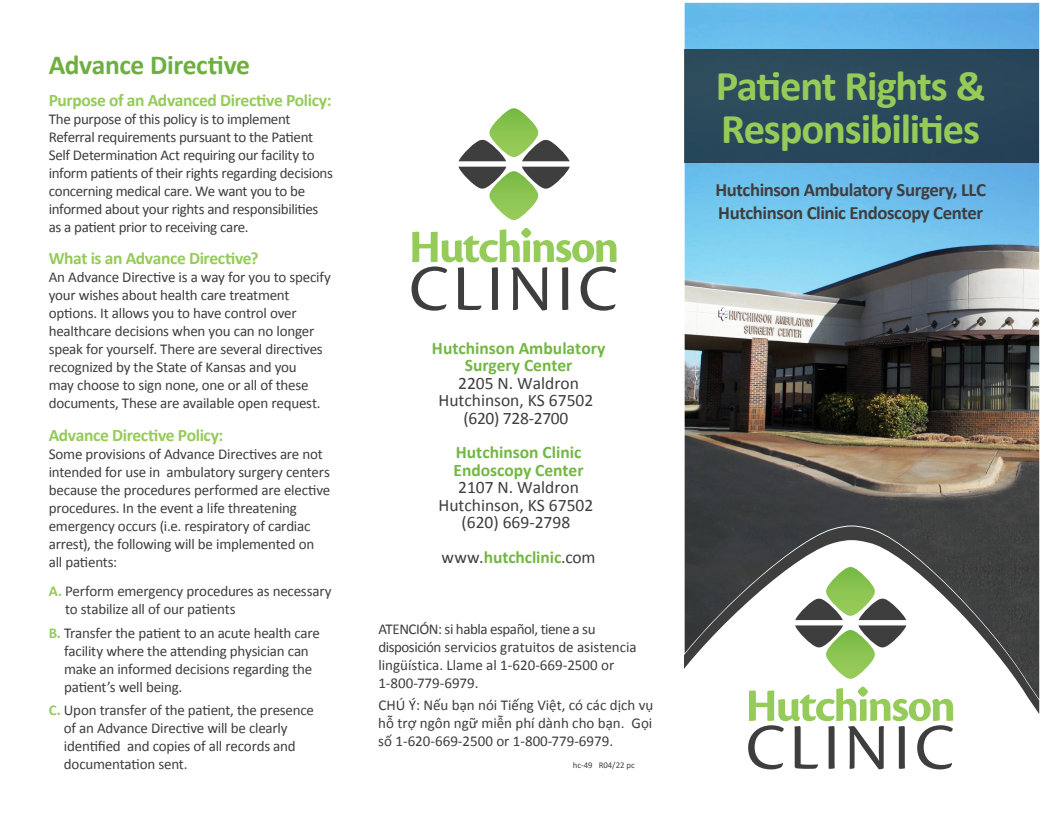
<style>
.page{position:relative;width:1043px;height:837px;background:#fff}
.page>*{position:absolute;margin:0;border:0;box-sizing:border-box;transform-origin:0 0}
.t1{font:700 42.5px/42.5px "Calibri";letter-spacing:-.03em;color:#95cb58}
.t2{font:700 27.5px "Calibri";letter-spacing:-.015em;color:#6eaf40}
.t3{font:700 18.75px "Calibri";letter-spacing:-.025em;color:#3e3e3f}
.t4{font:17.5px/17.5px "Calibri";color:#3e3e3f;text-align:center}
.t5{font:700 17.5px "Calibri";letter-spacing:-.02em;color:#95cb58}
.t6{font:700 17.5px "Calibri";letter-spacing:-.005em;color:#73b743}
.t7{font:15px/18px "Calibri";letter-spacing:-.015em;color:#3e3e3f}
.t8{font:8.75px "Calibri";color:#414142}
.s1{font-weight:700;color:#95cb58}
.s2{font-weight:700;color:#73b743}
.s3{font-weight:400;color:#3e3e3f}
</style>
<div class="page">
<img style="left:684px;top:3px;width:355px;height:696px">
<svg style="left:795px;top:567px;width:111px;height:111px"></svg>
<svg style="left:748px;top:686px;width:205px;height:83px"></svg>
<svg style="left:458px;top:108px;width:111px;height:112px"></svg>
<svg style="left:411px;top:228px;width:205px;height:82px"></svg>
<div style="left:684px;top:49px;width:355px;height:113px;background:#2a485b"></div>
<p class="t2" style="left:49px;top:47px;width:203px">Advance Directive</p>
<p class="t5" style="left:49px;top:89px;width:284px">Purpose of an Advanced Directive Policy:</p>
<p class="t7" style="left:49px;top:110px;width:286px">The purpose of this policy is to implement Referral requirements pursuant to the Patient Self Determination Act requiring our facility to inform patients of their rights regarding decisions concerning medical care. We want you to be informed about your rights and responsibilities as a patient prior to receiving care.</p>
<p class="t5" style="left:49px;top:247px;width:211px">What is an Advance Directive?</p>
<p class="t7" style="left:49px;top:268px;width:284px">An Advance Directive is a way for you to specify your wishes about health care treatment options. It allows you to have control over healthcare decisions when you can no longer speak for yourself. There are several directives recognized by the State of Kansas and you<br>may choose to sign none, one or all of these documents, These are available open request.</p>
<p class="t5" style="left:49px;top:423px;width:176px">Advance Directive Policy:</p>
<p class="t7" style="left:49px;top:444px;width:283px">Some provisions of Advance Directives are not intended for use in ambulatory surgery centers because the procedures performed are elective procedures. In the event a life threatening emergency occurs (i.e. respiratory of cardiac arrest), the following will be implemented on all patients:</p>
<p class="t7" style="left:65px;top:582px;width:268px;text-indent:-16px"><span class="s1">A.</span> Perform emergency procedures as necessary to stabilize all of our patients</p>
<p class="t7" style="left:64px;top:623px;width:257px;text-indent:-15px"><span class="s1">B.</span> Transfer the patient to an acute health care facility where the attending physician can make an informed decisions regarding the patient’s well being.</p>
<p class="t7" style="left:64px;top:701px;width:251px;text-indent:-15px"><span class="s1">C.</span> Upon transfer of the patient, the presence of an Advance Directive will be clearly identified and copies of all records and documentation sent.</p>
<p class="t4" style="left:432px;top:339px;width:175px"><span class="s2">Hutchinson Ambulatory<br>Surgery Center<br></span>2205 N. Waldron<br>Hutchinson, KS 67502 (620) 728-2700</p>
<p class="t4" style="left:438px;top:443px;width:156px"><span class="s2">Hutchinson Clinic<br>Endoscopy Center<br></span>2107 N. Waldron<br>Hutchinson, KS 67502 (620) 669-2798</p>
<p class="t6" style="left:441px;top:545px;width:155px"><span class="s3">www.</span>hutchclinic<span class="s3">.com</span></p>
<p class="t7" style="left:378px;top:619px;width:260px">ATENCIÓN: si habla español, tiene a su disposición servicios gratuitos de asistencia lingüística. Llame al 1-620-669-2500 or 1-800-779-6979.</p>
<p class="t7" style="left:378px;top:696px;width:277px;text-align:justify">CHÚ Ý: Nếu bạn nói Tiếng Việt, có các dịch vụ hỗ trợ ngôn ngữ miễn phí dành cho bạn. Gọi số 1-620-669-2500 or 1-800-779-6979.</p>
<p class="t8" style="left:573px;top:758px;width:63px">hc-49 R04/22 pc</p>
<p class="t1" style="left:715px;top:65px;width:271px">Patient Rights &amp;<br>Responsibilities</p>
<p class="t3" style="left:715px;top:178px;width:272px">Hutchinson Ambulatory Surgery, LLC</p>
<p class="t3" style="left:718px;top:200px;width:266px">Hutchinson Clinic Endoscopy Center</p>
</div>
